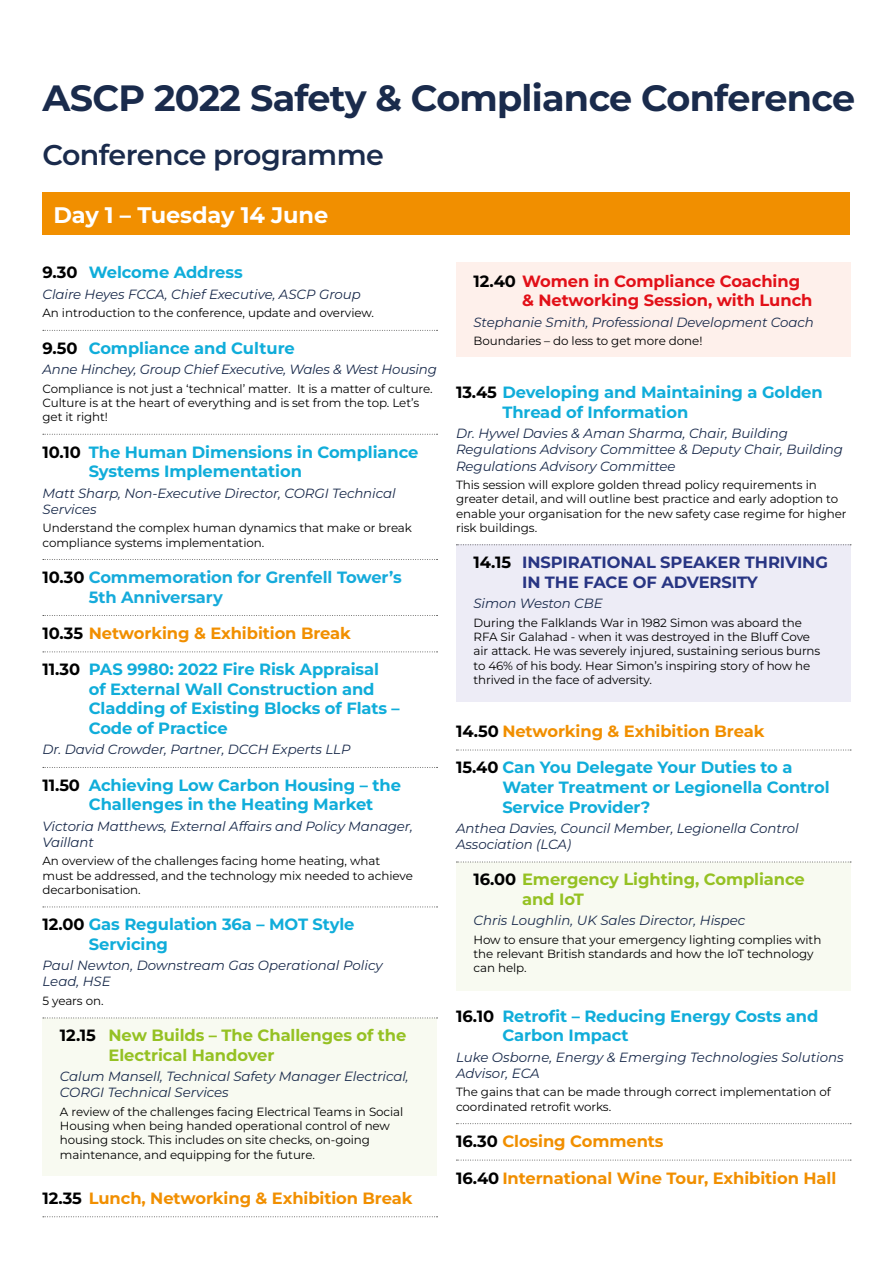
<style>
.page{position:relative;width:893px;height:1263px;background:#fff}
.page>*{position:absolute;margin:0;border:0;box-sizing:border-box;transform-origin:0 0}
.t1{font:700 36.6px "Montserrat";letter-spacing:-.02em;color:#1a2b4c}
.t2{font:600 28.5px "Montserrat";letter-spacing:-.02em;color:#1a2b4c}
.t3{font:700 22.5px "Montserrat";letter-spacing:-.005em;color:#fff}
.t4{font:700 16.35px/19.6px "Montserrat";letter-spacing:-.005em;color:#10adda}
.t5{font:700 16.35px "Montserrat";letter-spacing:-.005em;color:#f18f00}
.t6{font:700 16.35px/19.6px "Montserrat";letter-spacing:-.005em;color:#95c123}
.t7{font:700 16.35px/19.6px "Montserrat";letter-spacing:-.005em;color:#e21018}
.t8{font:700 16.35px/19.6px "Montserrat";letter-spacing:-.005em;color:#283583}
.t9{font:700 16.35px/19.6px "Montserrat";letter-spacing:-.005em;color:#16abdb}
.t10{font:italic 13.35px/16px "Montserrat";letter-spacing:-.005em;color:#1a2b4c}
.t11{font:11.85px/14.2px "Montserrat";letter-spacing:-.005em;color:#000}
.s1{color:#000}
</style>
<div class="page">
<div style="left:43px;top:1019px;width:394px;height:157px;background:#f8faf1"></div>
<div style="left:456px;top:263px;width:394px;height:94px;background:#fef0eb"></div>
<svg style="left:43px;top:330px;width:395px;height:1px"></svg>
<svg style="left:43px;top:434px;width:395px;height:1px"></svg>
<svg style="left:43px;top:559px;width:395px;height:1px"></svg>
<svg style="left:43px;top:615px;width:395px;height:1px"></svg>
<svg style="left:43px;top:651px;width:395px;height:1px"></svg>
<svg style="left:43px;top:767px;width:395px;height:1px"></svg>
<svg style="left:43px;top:906px;width:395px;height:1px"></svg>
<svg style="left:43px;top:1017px;width:395px;height:1px"></svg>
<svg style="left:43px;top:1216px;width:395px;height:1px"></svg>
<div style="left:456px;top:545px;width:394px;height:157px;background:#edecf6"></div>
<div style="left:456px;top:862px;width:394px;height:128px;background:#f8faf1"></div>
<div style="left:43px;top:192px;width:807px;height:43px;background:#f18f00"></div>
<svg style="left:456px;top:544px;width:395px;height:1px"></svg>
<svg style="left:456px;top:750px;width:395px;height:1px"></svg>
<svg style="left:456px;top:862px;width:395px;height:1px"></svg>
<svg style="left:456px;top:1123px;width:395px;height:1px"></svg>
<svg style="left:456px;top:1160px;width:395px;height:1px"></svg>
<h1 class="t1" style="left:43px;top:74px;width:814px">ASCP 2022 Safety &amp; Compliance Conference</h1>
<h2 class="t2" style="left:43px;top:136px;width:343px">Conference programme</h2>
<h3 class="t3" style="left:53px;top:200px;width:276px">Day 1 – Tuesday 14 June</h3>
<h3 class="t4" style="left:43px;top:262px;width:202px"><span class="s1">9.30</span> Welcome Address</h3>
<p class="t10" style="left:43px;top:286px;width:320px">Claire Heyes FCCA, Chief Executive, ASCP Group</p>
<p class="t11" style="left:43px;top:306px;width:333px">An introduction to the conference, update and overview.</p>
<h3 class="t4" style="left:43px;top:338px;width:254px"><span class="s1">9.50</span> Compliance and Culture</h3>
<p class="t10" style="left:43px;top:361px;width:396px">Anne Hinchey, Group Chief Executive, Wales &amp; West Housing</p>
<p class="t11" style="left:43px;top:381px;width:392px">Compliance is not just a ‘technical’ matter. It is a matter of culture.<br>Culture is at the heart of everything and is set from the top. Let’s get it right!</p>
<h3 class="t4" style="left:89px;top:442px;width:331px;text-indent:-46px"><span class="s1">10.10</span> The Human Dimensions in Compliance<br>Systems Implementation</h3>
<p class="t10" style="left:43px;top:484px;width:355px">Matt Sharp, Non-Executive Director, CORGI Technical<br>Services</p>
<p class="t11" style="left:43px;top:521px;width:371px">Understand the complex human dynamics that make or break compliance systems implementation.</p>
<h3 class="t9" style="left:89px;top:567px;width:314px;text-indent:-46px"><span class="s1">10.30</span> Commemoration for Grenfell Tower’s<br>5th Anniversary</h3>
<h3 class="t5" style="left:43px;top:622px;width:310px"><span class="s1">10.35</span> Networking &amp; Exhibition Break</h3>
<h3 class="t4" style="left:89px;top:659px;width:312px;text-indent:-46px"><span class="s1">11.30</span> PAS 9980: 2022 Fire Risk Appraisal of External Wall Construction and<br>Cladding of Existing Blocks of Flats –<br>Code of Practice</h3>
<p class="t10" style="left:43px;top:741px;width:310px">Dr. David Crowder, Partner, DCCH Experts LLP</p>
<h3 class="t4" style="left:89px;top:775px;width:314px;text-indent:-46px"><span class="s1">11.50</span> Achieving Low Carbon Housing – the<br>Challenges in the Heating Market</h3>
<p class="t10" style="left:43px;top:818px;width:372px">Victoria Matthews, External Affairs and Policy Manager,<br>Vaillant</p>
<p class="t11" style="left:43px;top:854px;width:372px">An overview of the challenges facing home heating, what must be addressed, and the technology mix needed to achieve decarbonisation.</p>
<h3 class="t4" style="left:89px;top:914px;width:267px;text-indent:-46px"><span class="s1">12.00</span> Gas Regulation 36a – MOT Style<br>Servicing</h3>
<p class="t10" style="left:43px;top:957px;width:342px">Paul Newton, Downstream Gas Operational Policy<br>Lead, HSE</p>
<p class="t11" style="left:43px;top:993px;width:63px">5 years on.</p>
<h3 class="t6" style="left:109px;top:1025px;width:299px;text-indent:-49px"><span class="s1">12.15</span> New Builds – The Challenges of the<br>Electrical Handover</h3>
<p class="t10" style="left:60px;top:1068px;width:350px">Calum Mansell, Technical Safety Manager Electrical,<br>CORGI Technical Services</p>
<p class="t11" style="left:60px;top:1104px;width:345px">A review of the challenges facing Electrical Teams in Social Housing when being handed operational control of new housing stock. This includes on site checks, on-going maintenance, and equipping for the future.</p>
<h3 class="t5" style="left:43px;top:1187px;width:371px"><span class="s1">12.35</span> Lunch, Networking &amp; Exhibition Break</h3>
<h3 class="t7" style="left:522px;top:271px;width:292px;text-indent:-49px"><span class="s1">12.40</span> Women in Compliance Coaching &amp; Networking Session, with Lunch</h3>
<p class="t10" style="left:473px;top:313px;width:342px">Stephanie Smith, Professional Development Coach</p>
<p class="t11" style="left:473px;top:334px;width:230px">Boundaries – do less to get more done!</p>
<h3 class="t4" style="left:502px;top:382px;width:322px;text-indent:-46px"><span class="s1">13.45</span> Developing and Maintaining a Golden<br>Thread of Information</h3>
<p class="t10" style="left:456px;top:425px;width:388px">Dr. Hywel Davies &amp; Aman Sharma, Chair, Building<br>Regulations Advisory Committee &amp; Deputy Chair, Building<br>Regulations Advisory Committee</p>
<p class="t11" style="left:456px;top:477px;width:392px">This session will explore golden thread policy requirements in greater detail, and will outline best practice and early adoption to enable your organisation for the new safety case regime for higher risk buildings.</p>
<h3 class="t8" style="left:522px;top:552px;width:307px;text-indent:-49px"><span class="s1">14.15</span> INSPIRATIONAL SPEAKER THRIVING<br>IN THE FACE OF ADVERSITY</h3>
<p class="t10" style="left:473px;top:595px;width:131px">Simon Weston CBE</p>
<p class="t11" style="left:473px;top:615px;width:348px">During the Falklands War in 1982 Simon was aboard the RFA Sir Galahad - when it was destroyed in the Bluff Cove air attack. He was severely injured, sustaining serious burns to 46% of his body. Hear Simon’s inspiring story of how he thrived in the face of adversity.</p>
<h3 class="t5" style="left:456px;top:720px;width:310px"><span class="s1">14.50</span> Networking &amp; Exhibition Break</h3>
<h3 class="t4" style="left:502px;top:757px;width:329px;text-indent:-46px"><span class="s1">15.40</span> Can You Delegate Your Duties to a<br>Water Treatment or Legionella Control<br>Service Provider?</h3>
<p class="t10" style="left:456px;top:820px;width:344px">Anthea Davies, Council Member, Legionella Control<br>Association (LCA)</p>
<h3 class="t6" style="left:522px;top:869px;width:284px;text-indent:-49px"><span class="s1">16.00</span> Emergency Lighting, Compliance and IoT</h3>
<p class="t10" style="left:473px;top:912px;width:273px">Chris Loughlin, UK Sales Director, Hispec</p>
<p class="t11" style="left:473px;top:932px;width:349px">How to ensure that your emergency lighting complies with the relevant British standards and how the IoT technology can help.</p>
<h3 class="t4" style="left:502px;top:1006px;width:318px;text-indent:-46px"><span class="s1">16.10</span> Retrofit – Reducing Energy Costs and<br>Carbon Impact</h3>
<p class="t10" style="left:456px;top:1049px;width:389px">Luke Osborne, Energy &amp; Emerging Technologies Solutions<br>Advisor, ECA</p>
<p class="t11" style="left:456px;top:1085px;width:376px">The gains that can be made through correct implementation of coordinated retrofit works.</p>
<h3 class="t5" style="left:456px;top:1130px;width:209px"><span class="s1">16.30</span> Closing Comments</h3>
<h3 class="t5" style="left:456px;top:1167px;width:382px"><span class="s1">16.40</span> International Wine Tour, Exhibition Hall</h3>
</div>
